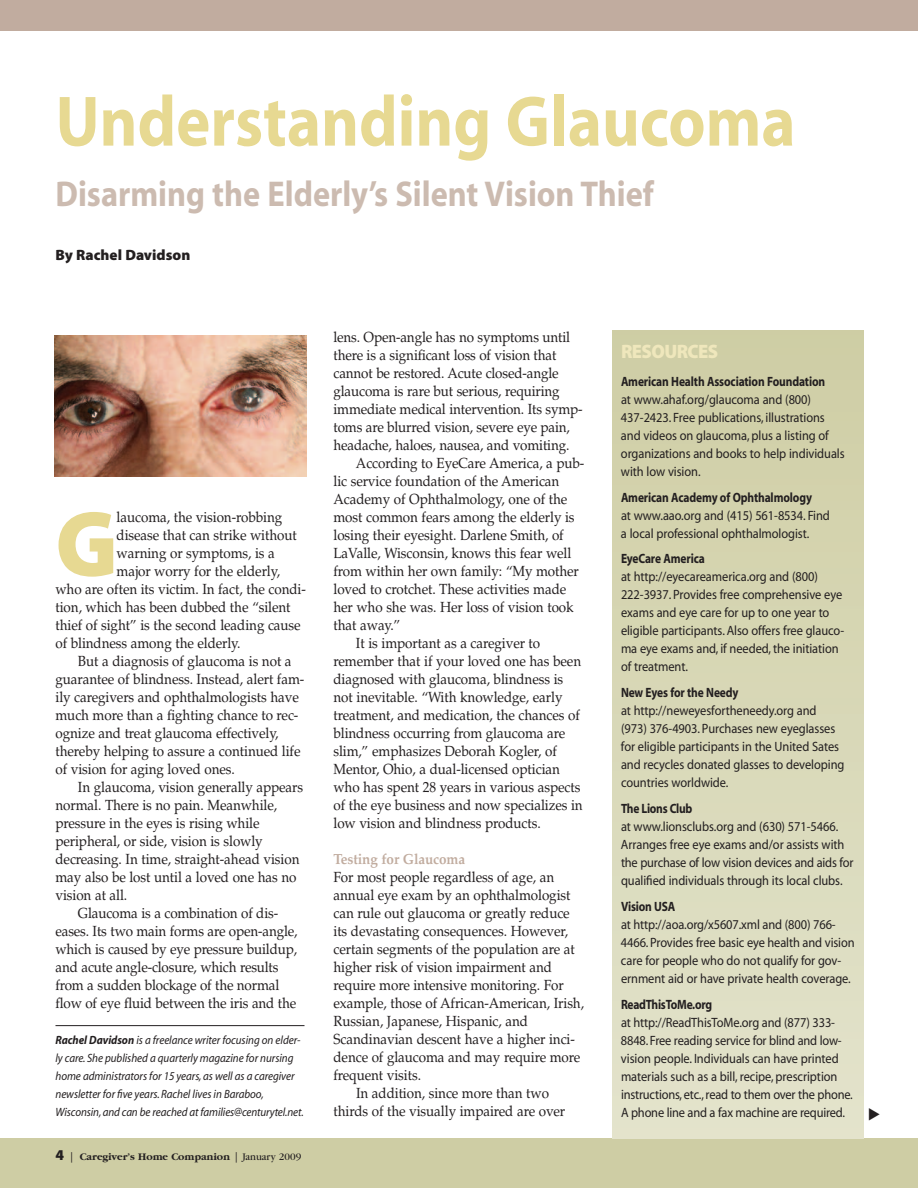
<style>
.page{position:relative;width:918px;height:1188px;background:#fff}
.page>*{position:absolute;margin:0;border:0;box-sizing:border-box;transform-origin:0 0}
.t1{font:900 94.05px "Myriad Pro";color:#e7d992;scale:.95 1}
.t2{font:700 72px "Myriad";color:#e7d992;scale:.9 1}
.t3{font:700 36px "Myriad";color:#ccbbb0;scale:.9 1}
.t4{font:900 19.5px "Myriad Pro";letter-spacing:-.03em;color:#efe7bc;scale:.95 1}
.t5{font:900 15px "Myriad Pro";color:#231f20}
.t6{font:14.7px "Palatino";letter-spacing:-.005em;color:#231f20;scale:.92 1}
.t7{font:700 14.7px "Palatino";letter-spacing:-.005em;color:#c1ac9f;scale:.92 1}
.t8{font:13.5px/18px "Myriad";letter-spacing:-.005em;color:#231f20;scale:.92 1}
.t9{font:700 13.5px "Myriad";letter-spacing:-.01em;color:#231f20;scale:.85 1}
.t10{font:italic 12px/18px "Myriad";letter-spacing:-.005em;color:#231f20;scale:.92 1}
.t11{font:700 10.5px "Garamond";color:#231f20}
.s1{font-weight:700}
.s2{font-family:"Myriad Pro";font-weight:900;font-size:15px}
.s3{font-family:"Myriad";font-weight:400}
.s4{font-weight:400}
</style>
<div class="page">
<div style="left:0;top:1138px;width:918px;height:50px;background:#cecda4"></div>
<img style="left:54px;top:336px;width:252px;height:141px">
<div style="left:0;top:0;width:918px;height:32px;background:#c1ac9f"></div>
<div style="left:612px;top:330px;width:252px;height:808px;background:linear-gradient(to bottom,#cecda4,#e3e3cc)"></div>
<hr style="left:56px;top:1025px;width:248px;height:1px;background:#231f20">
<h2 class="t2" style="left:56px;top:94px;width:824px">Understanding Glaucoma</h2>
<h3 class="t3" style="left:56px;top:180px;width:666px">Disarming the Elderly’s Silent Vision Thief</h3>
<p class="t5" style="left:56px;top:249px;width:136px">By Rachel Davidson</p>
<h1 class="t1" style="left:56px;top:509px;width:67px">G</h1>
<p class="t6" style="left:117px;top:508px;width:182px">laucoma, the vision-robbing</p>
<p class="t6" style="left:117px;top:526px;width:197px">disease that can strike without</p>
<p class="t6" style="left:117px;top:544px;width:174px">warning or symptoms, is a</p>
<p class="t6" style="left:117px;top:562px;width:179px">major worry for the elderly,</p>
<p class="t6" style="left:56px;top:580px;width:274px">who are often its victim. In fact, the condi-</p>
<p class="t6" style="left:56px;top:598px;width:257px">tion, which has been dubbed the “silent</p>
<p class="t6" style="left:56px;top:616px;width:268px">thief of sight” is the second leading cause</p>
<p class="t6" style="left:55px;top:634px;width:203px">of blindness among the elderly.</p>
<p class="t6" style="left:78px;top:652px;width:234px">But a diagnosis of glaucoma is not a</p>
<p class="t6" style="left:55px;top:670px;width:272px">guarantee of blindness. Instead, alert fam-</p>
<p class="t6" style="left:55px;top:688px;width:266px">ily caregivers and ophthalmologists have</p>
<p class="t6" style="left:55px;top:706px;width:266px">much more than a fighting chance to rec-</p>
<p class="t6" style="left:55px;top:724px;width:244px">ognize and treat glaucoma effectively,</p>
<p class="t6" style="left:55px;top:742px;width:268px">thereby helping to assure a continued life</p>
<p class="t6" style="left:55px;top:760px;width:196px">of vision for aging loved ones.</p>
<p class="t6" style="left:78px;top:778px;width:246px">In glaucoma, vision generally appears</p>
<p class="t6" style="left:55px;top:796px;width:242px">normal. There is no pain. Meanwhile,</p>
<p class="t6" style="left:55px;top:814px;width:223px">pressure in the eyes is rising while</p>
<p class="t6" style="left:56px;top:832px;width:227px">peripheral, or side, vision is slowly</p>
<p class="t6" style="left:56px;top:850px;width:267px">decreasing. In time, straight-ahead vision</p>
<p class="t6" style="left:56px;top:868px;width:264px">may also be lost until a loved one has no</p>
<p class="t6" style="left:55px;top:886px;width:80px">vision at all.</p>
<p class="t6" style="left:78px;top:904px;width:219px">Glaucoma is a combination of dis-</p>
<p class="t6" style="left:55px;top:922px;width:265px">eases. Its two main forms are open-angle,</p>
<p class="t6" style="left:55px;top:940px;width:264px">which is caused by eye pressure buildup,</p>
<p class="t6" style="left:55px;top:958px;width:244px">and acute angle-closure, which results</p>
<p class="t6" style="left:55px;top:976px;width:245px">from a sudden blockage of the normal</p>
<p class="t6" style="left:55px;top:994px;width:263px">flow of eye fluid between the iris and the</p>
<p class="t10" style="left:56px;top:1032px;width:271px"><span class="s1">Rachel Davidson</span> is a freelance writer focusing on elder&shy;ly care. She published a quarterly magazine for nursing home administrators for 15 years, as well as a caregiver newsletter for five years.Rachel lives in Baraboo, Wisconsin,and can be reached at families@centurytel.net.</p>
<p class="t11" style="left:56px;top:1151px;width:247px"><span class="s2">4</span> <span class="s3">|</span> Caregiver’s Home Companion <span class="s3">|</span> <span class="s4">January 2009</span></p>
<p class="t6" style="left:333px;top:328px;width:259px">lens. Open-angle has no symptoms until</p>
<p class="t6" style="left:333px;top:346px;width:244px">there is a significant loss of vision that</p>
<p class="t6" style="left:333px;top:364px;width:246px">cannot be restored. Acute closed-angle</p>
<p class="t6" style="left:333px;top:382px;width:247px">glaucoma is rare but serious, requiring</p>
<p class="t6" style="left:333px;top:400px;width:272px">immediate medical intervention. Its symp-</p>
<p class="t6" style="left:333px;top:418px;width:259px">toms are blurred vision, severe eye pain,</p>
<p class="t6" style="left:333px;top:436px;width:258px">headache, haloes, nausea, and vomiting.</p>
<p class="t6" style="left:356px;top:454px;width:250px">According to EyeCare America, a pub-</p>
<p class="t6" style="left:333px;top:472px;width:247px">lic service foundation of the American</p>
<p class="t6" style="left:333px;top:490px;width:256px">Academy of Ophthalmology, one of the</p>
<p class="t6" style="left:333px;top:508px;width:264px">most common fears among the elderly is</p>
<p class="t6" style="left:333px;top:526px;width:252px">losing their eyesight. Darlene Smith, of</p>
<p class="t6" style="left:333px;top:544px;width:260px">LaValle, Wisconsin, knows this fear well</p>
<p class="t6" style="left:333px;top:562px;width:268px">from within her own family: “My mother</p>
<p class="t6" style="left:333px;top:580px;width:255px">loved to crotchet. These activities made</p>
<p class="t6" style="left:333px;top:598px;width:263px">her who she was. Her loss of vision took</p>
<p class="t6" style="left:333px;top:616px;width:74px">that away.”</p>
<p class="t6" style="left:356px;top:634px;width:202px">It is important as a caregiver to</p>
<p class="t6" style="left:333px;top:652px;width:271px">remember that if your loved one has been</p>
<p class="t6" style="left:333px;top:670px;width:251px">diagnosed with glaucoma, blindness is</p>
<p class="t6" style="left:333px;top:688px;width:250px">not inevitable. “With knowledge, early</p>
<p class="t6" style="left:333px;top:706px;width:269px">treatment, and medication, the chances of</p>
<p class="t6" style="left:333px;top:724px;width:253px">blindness occurring from glaucoma are</p>
<p class="t6" style="left:333px;top:742px;width:244px">slim,” emphasizes Deborah Kogler, of</p>
<p class="t6" style="left:333px;top:760px;width:248px">Mentor, Ohio, a dual-licensed optician</p>
<p class="t6" style="left:333px;top:778px;width:270px">who has spent 28 years in various aspects</p>
<p class="t6" style="left:333px;top:796px;width:272px">of the eye business and now specializes in</p>
<p class="t6" style="left:333px;top:814px;width:227px">low vision and blindness products.</p>
<p class="t7" style="left:333px;top:850px;width:145px">Testing for Glaucoma</p>
<p class="t6" style="left:333px;top:868px;width:241px">For most people regardless of age, an</p>
<p class="t6" style="left:333px;top:886px;width:259px">annual eye exam by an ophthalmologist</p>
<p class="t6" style="left:334px;top:904px;width:258px">can rule out glaucoma or greatly reduce</p>
<p class="t6" style="left:334px;top:922px;width:257px">its devastating consequences. However,</p>
<p class="t6" style="left:334px;top:940px;width:264px">certain segments of the population are at</p>
<p class="t6" style="left:334px;top:958px;width:239px">higher risk of vision impairment and</p>
<p class="t6" style="left:334px;top:976px;width:252px">require more intensive monitoring. For</p>
<p class="t6" style="left:334px;top:994px;width:274px">example, those of African-American, Irish,</p>
<p class="t6" style="left:334px;top:1012px;width:213px">Russian, Japanese, Hispanic, and</p>
<p class="t6" style="left:334px;top:1030px;width:264px">Scandinavian descent have a higher inci-</p>
<p class="t6" style="left:334px;top:1048px;width:270px">dence of glaucoma and may require more</p>
<p class="t6" style="left:334px;top:1066px;width:97px">frequent visits.</p>
<p class="t6" style="left:356px;top:1084px;width:211px">In addition, since more than two</p>
<p class="t6" style="left:334px;top:1102px;width:253px">thirds of the visually impaired are over</p>
<h3 class="t4" style="left:621px;top:344px;width:104px">RESOURCES</h3>
<p class="t9" style="left:621px;top:376px;width:242px">American Health Association Foundation</p>
<p class="t8" style="left:621px;top:391px;width:245px">at www.ahaf.org/glaucoma and (800)<br>437-2423. Free publications, illustrations and videos on glaucoma, plus a listing of organizations and books to help individuals with low vision.</p>
<p class="t9" style="left:621px;top:492px;width:226px">American Academy of Ophthalmology</p>
<p class="t8" style="left:621px;top:507px;width:229px">at www.aao.org and (415) 561-8534. Find a local professional ophthalmologist.</p>
<p class="t9" style="left:621px;top:554px;width:100px">EyeCare America</p>
<p class="t8" style="left:621px;top:569px;width:244px">at http://eyecareamerica.org and (800)<br>222-3937. Provides free comprehensive eye exams and eye care for up to one year to eligible participants.Also offers free glauco&shy;ma eye exams and, if needed, the initiation of treatment.</p>
<p class="t9" style="left:621px;top:688px;width:140px">New Eyes for the Needy</p>
<p class="t8" style="left:621px;top:703px;width:244px">at http://neweyesfortheneedy.org and (973) 376-4903. Purchases new eyeglasses for eligible participants in the United Sates and recycles donated glasses to developing countries worldwide.</p>
<p class="t9" style="left:621px;top:804px;width:86px">The Lions Club</p>
<p class="t8" style="left:621px;top:819px;width:254px">at www.lionsclubs.org and (630) 571-5466.<br>Arranges free eye exams and/or assists with the purchase of low vision devices and aids for qualified individuals through its local clubs.</p>
<p class="t9" style="left:621px;top:901px;width:65px">Vision USA</p>
<p class="t8" style="left:621px;top:917px;width:255px">at http://aoa.org/x5607.xml and (800) 766- 4466. Provides free basic eye health and vision care for people who do not qualify for gov&shy;ernment aid or have private health coverage.</p>
<p class="t9" style="left:621px;top:999px;width:109px">ReadThisToMe.org</p>
<p class="t8" style="left:621px;top:1015px;width:254px">at http://ReadThisToMe.org and (877) 333- 8848. Free reading service for blind and low&shy;vision people. Individuals can have printed materials such as a bill, recipe, prescription instructions, etc.,read to them over the phone.<br>A phone line and a fax machine are required.</p>
</div>
